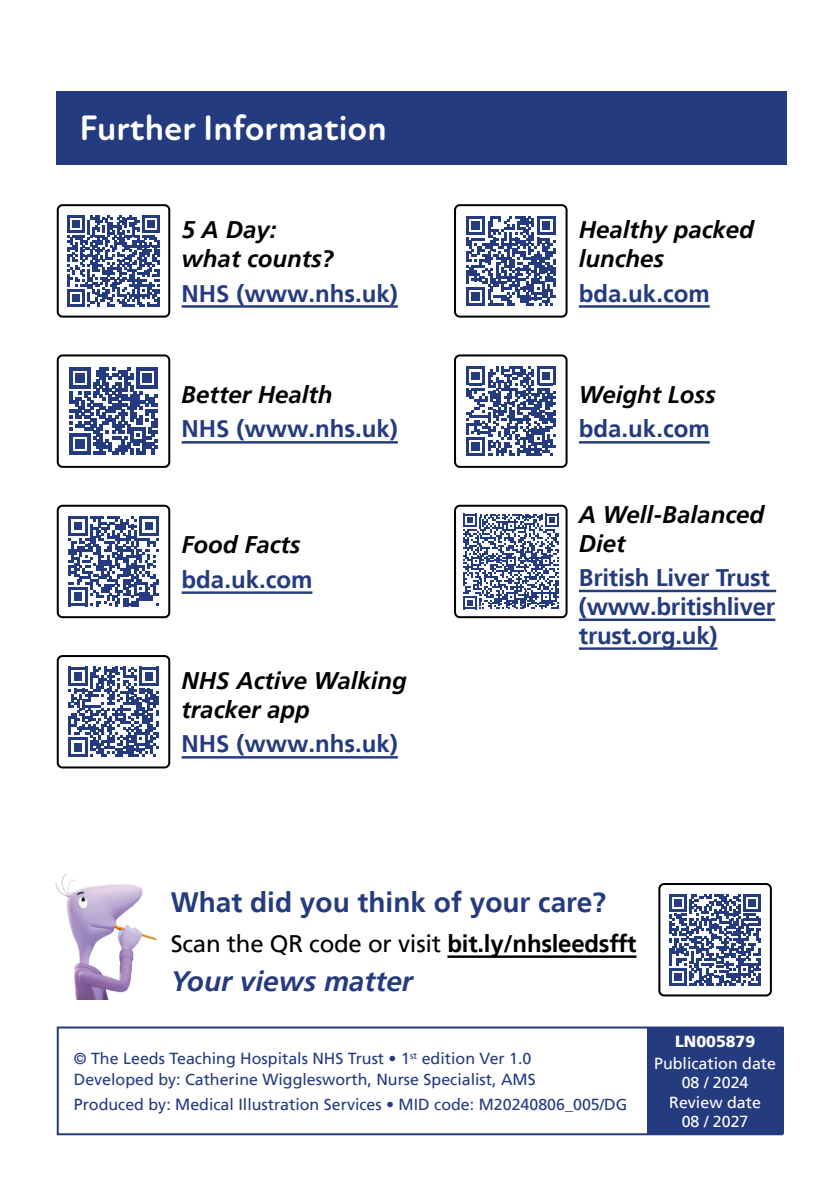
<style>
.page{position:relative;width:840px;height:1191px;background:#fff}
.page>*{position:absolute;margin:0;border:0;box-sizing:border-box;transform-origin:0 0}
.Introduction_text{font:700 36px "New Atten Round";color:#fff}
.Main_Headings{font:700 28px "Frutiger LT";color:#253b80}
.Main_Headings-2{font:italic 700 28px "Frutiger LT";color:#253b80}
.Body_Text{font:700 24px/28.8px "Frutiger LT";color:#253b80}
.Body_Text-2{font:italic 700 24px/28.8px "Frutiger LT";color:#000}
.Body_Text-3{font:24px "Frutiger LT";letter-spacing:-.01em;color:#000}
.Back_cover_Box_Text_B{font:16px "Frutiger LT";color:#253b80}
.Back_cover_Box_Text_A{font:16px "Frutiger LT";color:#253b80}
.Back_cover_Box_Text_C{font:16px "Frutiger LT";color:#fff}
.Back_cover_Box_Text_C-2{font:900 16px "Frutiger LT";color:#fff}
.s1{font-weight:700}
</style>
<div class="page">
<div style="left:57px;top:91px;width:729px;height:73px;background:#253b80"></div>
<svg style="left:669px;top:894px;width:91px;height:91px"></svg>
<div style="left:658px;top:883px;width:113px;height:113px;border:2px solid #000;border-radius:5px"></div>
<svg style="left:69px;top:667px;width:89px;height:89px"></svg>
<div style="left:57px;top:655px;width:113px;height:113px;border:2px solid #000;border-radius:5px"></div>
<hr style="left:181px;top:756px;width:216px;height:2px;background:#253b80">
<svg style="left:68px;top:215px;width:91px;height:92px"></svg>
<div style="left:57px;top:204px;width:113px;height:113px;border:2px solid #000;border-radius:5px"></div>
<svg style="left:466px;top:216px;width:89px;height:90px"></svg>
<div style="left:454px;top:204px;width:113px;height:113px;border:2px solid #000;border-radius:5px"></div>
<hr style="left:181px;top:305px;width:216px;height:3px;background:#253b80">
<hr style="left:578px;top:305px;width:131px;height:3px;background:#253b80">
<svg style="left:70px;top:367px;width:87px;height:88px"></svg>
<div style="left:57px;top:354px;width:113px;height:114px;border:2px solid #000;border-radius:5px"></div>
<svg style="left:466px;top:366px;width:89px;height:90px"></svg>
<div style="left:454px;top:354px;width:113px;height:114px;border:2px solid #000;border-radius:5px"></div>
<hr style="left:181px;top:441px;width:216px;height:2px;background:#253b80">
<hr style="left:578px;top:441px;width:131px;height:2px;background:#253b80">
<svg style="left:69px;top:516px;width:89px;height:90px"></svg>
<div style="left:57px;top:505px;width:113px;height:113px;border:2px solid #000;border-radius:5px"></div>
<hr style="left:181px;top:591px;width:131px;height:3px;background:#253b80">
<img style="left:55px;top:874px;width:102px;height:125px">
<hr style="left:447px;top:955px;width:189px;height:3px;background:#000">
<div style="left:57px;top:1026px;width:725px;height:109px;border:2px solid #253b80"></div>
<div style="left:646px;top:1027px;width:136px;height:107px;background:#253b80"></div>
<svg style="left:463px;top:513px;width:95px;height:96px"></svg>
<div style="left:454px;top:505px;width:113px;height:113px;border:2px solid #000;border-radius:5px"></div>
<hr style="left:578px;top:590px;width:197px;height:2px;background:#253b80">
<hr style="left:578px;top:618px;width:196px;height:3px;background:#253b80">
<hr style="left:578px;top:647px;width:139px;height:3px;background:#253b80">
<p class="Introduction_text" style="left:79px;top:107px;width:309px">Further Information</p>
<p class="Body_Text-2" style="left:181px;top:216px;width:96px">5 A Day:</p>
<p class="Body_Text-2" style="left:181px;top:244px;width:153px">what counts?</p>
<p class="Body_Text" style="left:181px;top:279px;width:217px">NHS (www.nhs.uk)</p>
<p class="Body_Text-2" style="left:181px;top:380px;width:152px">Better Health</p>
<p class="Body_Text" style="left:181px;top:415px;width:217px">NHS (www.nhs.uk)</p>
<p class="Body_Text-2" style="left:181px;top:530px;width:120px">Food Facts</p>
<p class="Body_Text" style="left:181px;top:565px;width:132px">bda.uk.com</p>
<p class="Body_Text-2" style="left:181px;top:666px;width:226px">NHS Active Walking tracker app</p>
<p class="Body_Text" style="left:181px;top:730px;width:217px">NHS (www.nhs.uk)</p>
<p class="Body_Text-2" style="left:578px;top:216px;width:176px">Healthy packed lunches</p>
<p class="Body_Text" style="left:578px;top:279px;width:132px">bda.uk.com</p>
<p class="Body_Text-2" style="left:578px;top:380px;width:138px">Weight Loss</p>
<p class="Body_Text" style="left:578px;top:415px;width:132px">bda.uk.com</p>
<p class="Body_Text-2" style="left:578px;top:500px;width:186px">A Well-Balanced<br>Diet</p>
<p class="Body_Text" style="left:578px;top:563px;width:198px">British Liver Trust (www.britishliver</p>
<p class="Body_Text" style="left:578px;top:621px;width:140px">trust.org.uk)</p>
<p class="Main_Headings" style="left:170px;top:886px;width:437px">What did you think of your care?</p>
<p class="Body_Text-3" style="left:170px;top:929px;width:467px">Scan the QR code or visit <span class="s1">bit.ly/nhsleedsfft</span></p>
<p class="Main_Headings-2" style="left:170px;top:964px;width:243px">Your views matter</p>
<p class="Back_cover_Box_Text_A" style="left:74px;top:1049px;width:459px">© The Leeds Teaching Hospitals NHS Trust • 1<sup>st</sup> edition Ver 1.0</p>
<p class="Back_cover_Box_Text_B" style="left:74px;top:1070px;width:463px">Developed by: Catherine Wigglesworth, Nurse Specialist, AMS</p>
<p class="Back_cover_Box_Text_B" style="left:74px;top:1094px;width:555px">Produced by: Medical Illustration Services • MID code: M20240806_005/DG</p>
<p class="Back_cover_Box_Text_C-2" style="left:674px;top:1031px;width:82px">LN005879</p>
<p class="Back_cover_Box_Text_C" style="left:653px;top:1054px;width:123px">Publication date</p>
<p class="Back_cover_Box_Text_C" style="left:681px;top:1073px;width:68px">08 / 2024</p>
<p class="Back_cover_Box_Text_C" style="left:669px;top:1092px;width:93px">Review date</p>
<p class="Back_cover_Box_Text_C" style="left:681px;top:1111px;width:68px">08 / 2027</p>
</div>
